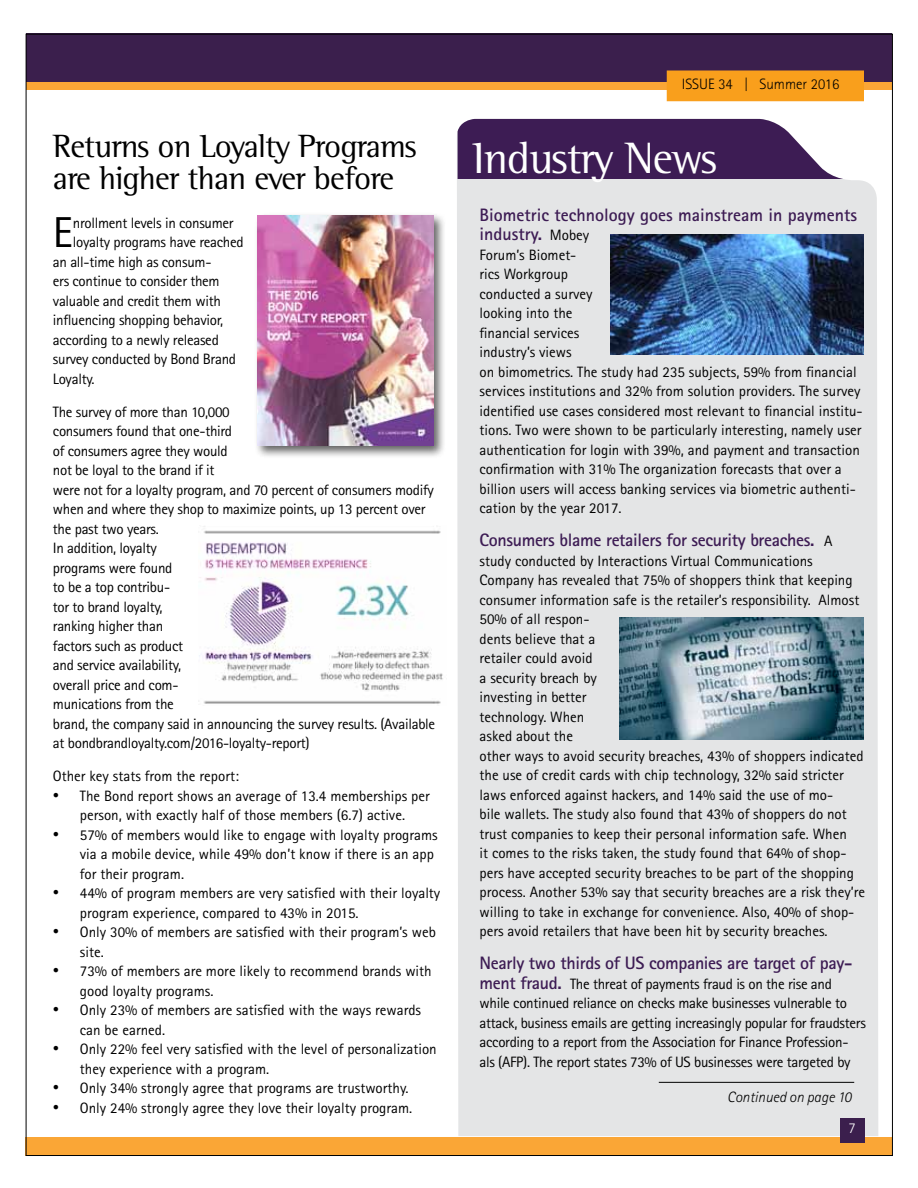
<style>
.page{position:relative;width:918px;height:1188px;background:#fff}
.page>*{position:absolute;margin:0;border:0;box-sizing:border-box;transform-origin:0 0}
.t1{font:45px "Rotis Semi Serif Std";letter-spacing:-.025em;color:#fff}
.t2{font:43.2px "Rotis Sans Serif Std";color:#000}
.t3{font:33px/31.5px "Rotis Semi Serif Std";letter-spacing:-.025em;color:#000}
.t4{font:700 18px "Rotis Sans Serif Std";letter-spacing:-.02em;color:#3d1c54}
.t5{font:700 18px/19.5px "Rotis Sans Serif Std";color:#3d1c54}
.t6{font:15px/19.5px "Rotis Sans Serif Std";color:#000}
.t7{font:15px/19.5px "Rotis Sans Serif Std";letter-spacing:-.02em;color:#000}
.t8{font:300 15px "Rotis Sans Serif Std";color:#000}
.t9{font:italic 300 15px "Rotis Sans Serif Std";color:#000}
.t10{font:300 15px "Rotis Sans Serif Std";color:#fff}
.s1{font-family:"Times New Roman";font-size:18px}
.s2{font-weight:400;font-size:15px;color:#000}
.s3{font-weight:700;font-size:18px;color:#3d1c54}
</style>
<div class="page">
<div style="left:26px;top:34px;width:866px;height:56px;background:#faa636"></div>
<div style="left:27px;top:33px;width:865px;height:49px;background:#3b1f4d"></div>
<div style="left:26px;top:1137px;width:866px;height:19px;background:#faa636"></div>
<div style="left:840px;top:1120px;width:25px;height:22px;background:#3b1f4d"></div>
<div style="left:667px;top:70px;width:197px;height:31px;background:#f99f1c;border:2px solid #f99f1c"></div>
<div style="left:457px;top:130px;width:421px;height:1006px;background:#e4e5e6"></div>
<svg style="left:458px;top:119px;width:420px;height:60px;fill:#3d1c54"></svg>
<div style="left:840px;top:1118px;width:24px;height:23px;background:#3b1f4d"></div>
<hr style="left:659px;top:1082px;width:195px;height:1px;background:#000">
<img style="left:199px;top:526px;width:244px;height:178px">
<div style="left:254px;top:212px;width:193px;height:247px;background:#000;opacity:.62"></div>
<img style="left:257px;top:216px;width:177px;height:230px">
<img style="left:610px;top:234px;width:254px;height:120px">
<img style="left:619px;top:617px;width:245px;height:122px">
<h3 class="t3" style="left:53px;top:130px;width:365px">Returns on Loyalty Programs are higher than ever before</h3>
<h2 class="t2" style="left:53px;top:207px;width:22px">E</h2>
<p class="t7" style="left:73px;top:213px;width:162px">nrollment levels in consumer</p>
<p class="t7" style="left:73px;top:232px;width:172px">loyalty programs have reached</p>
<p class="t7" style="left:53px;top:252px;width:160px">an all-time high as consum-</p>
<p class="t7" style="left:53px;top:271px;width:168px">ers continue to consider them</p>
<p class="t7" style="left:53px;top:291px;width:169px">valuable and credit them with</p>
<p class="t7" style="left:53px;top:310px;width:172px">influencing shopping behavior,</p>
<p class="t7" style="left:53px;top:330px;width:167px">according to a newly released</p>
<p class="t7" style="left:53px;top:349px;width:185px">survey conducted by Bond Brand</p>
<p class="t7" style="left:53px;top:369px;width:43px">Loyalty.</p>
<p class="t7" style="left:53px;top:402px;width:384px">The survey of more than 10,000<br>consumers found that one-third<br>of consumers agree they would<br>not be loyal to the brand if it<br>were not for a loyalty program, and 70 percent of consumers modify when and where they shop to maximize points, up 13 percent over the past two years.<br>In addition, loyalty<br>programs were found<br>to be a top contribu-<br>tor to brand loyalty,<br>ranking higher than<br>factors such as product<br>and service availability,<br>overall price and com-<br>munications from the<br>brand, the company said in announcing the survey results. (Available at bondbrandloyalty.com/2016-loyalty-report)</p>
<p class="t6" style="left:53px;top:766px;width:188px">Other key stats from the report:</p>
<p class="t6" style="left:53px;top:786px;width:378px;text-align:center"><span class="s1">•</span> The Bond report shows an average of 13.4 memberships per person, with exactly half of those members (6.7) active.</p>
<p class="t6" style="left:80px;top:825px;width:359px;text-indent:-27px"><span class="s1">•</span> 57% of members would like to engage with loyalty programs via a mobile device, while 49% don’t know if there is an app for their program.</p>
<p class="t6" style="left:80px;top:883px;width:362px;text-indent:-27px"><span class="s1">•</span> 44% of program members are very satisfied with their loyalty program experience, compared to 43% in 2015.</p>
<p class="t6" style="left:80px;top:922px;width:357px;text-indent:-27px"><span class="s1">•</span> Only 30% of members are satisfied with their program’s web site.</p>
<p class="t6" style="left:80px;top:961px;width:353px;text-indent:-27px"><span class="s1">•</span> 73% of members are more likely to recommend brands with good loyalty programs.</p>
<p class="t6" style="left:80px;top:1000px;width:343px;text-indent:-27px"><span class="s1">•</span> Only 23% of members are satisfied with the ways rewards can be earned.</p>
<p class="t6" style="left:80px;top:1039px;width:358px;text-indent:-27px"><span class="s1">•</span> Only 22% feel very satisfied with the level of personalization they experience with a program.</p>
<p class="t6" style="left:53px;top:1078px;width:357px"><span class="s1">•</span> Only 34% strongly agree that programs are trustworthy.</p>
<p class="t6" style="left:53px;top:1098px;width:361px"><span class="s1">•</span> Only 24% strongly agree they love their loyalty program.</p>
<p class="t8" style="left:682px;top:75px;width:159px">ISSUE 34 | Summer 2016</p>
<h1 class="t1" style="left:472px;top:132px;width:246px">Industry News</h1>
<p class="t5" style="left:480px;top:205px;width:379px">Biometric technology goes mainstream in payments industry. <span class="s2">Mobey</span></p>
<p class="t6" style="left:480px;top:245px;width:385px">Forum’s Biomet-<br>rics Workgroup<br>conducted a survey<br>looking into the<br>financial services<br>industry’s views<br>on bimometrics. The study had 235 subjects, 59% from financial services institutions and 32% from solution providers. The survey identified use cases considered most relevant to financial institu&shy;tions. Two were shown to be particularly interesting, namely user authentication for login with 39%, and payment and transaction confirmation with 31% The organization forecasts that over a billion users will access banking services via biometric authenti&shy;cation by the year 2017.</p>
<p class="t4" style="left:480px;top:529px;width:354px">Consumers blame retailers for security breaches. <span class="s2">A</span></p>
<p class="t6" style="left:480px;top:551px;width:387px">study conducted by Interactions Virtual Communications Company has revealed that 75% of shoppers think that keeping consumer information safe is the retailer’s responsibility. Almost 50% of all respon-<br>dents believe that a<br>retailer could avoid<br>a security breach by<br>investing in better<br>technology. When<br>asked about the<br>other ways to avoid security breaches, 43% of shoppers indicated the use of credit cards with chip technology, 32% said stricter laws enforced against hackers, and 14% said the use of mo-<br>bile wallets. The study also found that 43% of shoppers do not trust companies to keep their personal information safe. When<br>it comes to the risks taken, the study found that 64% of shop&shy;pers have accepted security breaches to be part of the shopping process. Another 53% say that security breaches are a risk they’re willing to take in exchange for convenience. Also, 40% of shop&shy;pers avoid retailers that have been hit by security breaches.</p>
<p class="t4" style="left:480px;top:952px;width:374px">Nearly two thirds of US companies are target of pay-</p>
<p class="t7" style="left:480px;top:974px;width:388px"><span class="s3">ment fraud.</span> The threat of payments fraud is on the rise and while continued reliance on checks make businesses vulnerable to attack, business emails are getting increasingly popular for fraudsters according to a report from the Association for Finance Profession&shy;als (AFP). The report states 73% of US businesses were targeted by</p>
<p class="t9" style="left:727px;top:1088px;width:126px">Continued on page 10</p>
<p class="t10" style="left:847px;top:1119px;width:9px">7</p>
<p class="t10" style="left:849px;top:1119px;width:9px">7</p>
<p class="t10" style="left:849px;top:1122px;width:9px">7</p>
</div>
